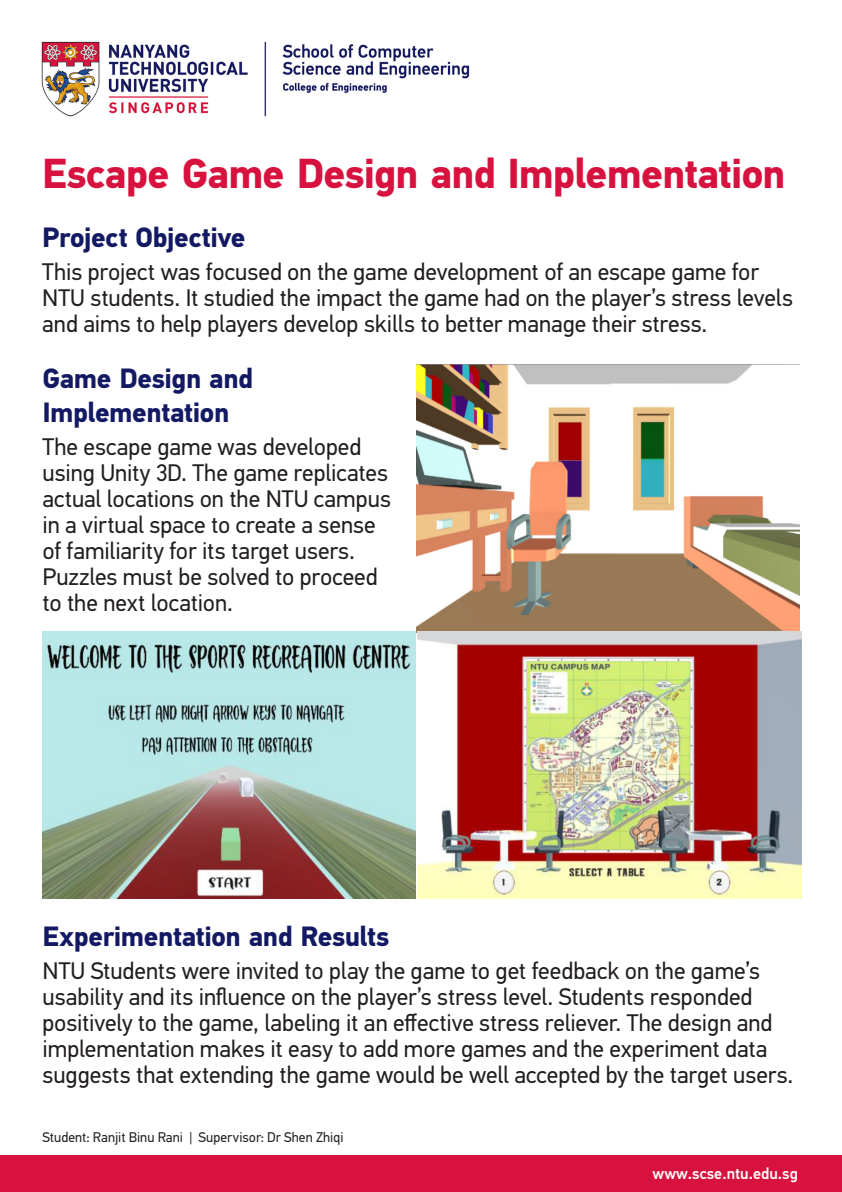
<style>
.page{position:relative;width:842px;height:1192px;background:#fff}
.page>*{position:absolute;margin:0;border:0;box-sizing:border-box;transform-origin:0 0}
.bodytext3{font:700 42px "PF Din Text Universal";letter-spacing:-.02em;color:#d7123e}
.bodytext3-2{font:700 28px/33.6px "PF Din Text Universal";letter-spacing:-.015em;color:#131a63}
.bodytext3-3{font:24px/26px "PF Din Text Universal";letter-spacing:-.005em;color:#231f20}
.t1{font:500 16px "PF Din Text Universal";color:#fff}
.bodytext3-4{font:14px "PF Din Text Universal";color:#231f20}
</style>
<div class="page">
<img style="left:41px;top:41px;width:429px;height:76px">
<div style="left:0;top:1155px;width:842px;height:37px;background:#d7123e"></div>
<img style="left:416px;top:365px;width:385px;height:534px">
<img style="left:43px;top:631px;width:373px;height:267px">
<p class="bodytext3" style="left:42px;top:146px;width:745px">Escape Game Design and Implementation</p>
<p class="bodytext3-2" style="left:42px;top:222px;width:205px">Project Objective</p>
<p class="bodytext3-3" style="left:42px;top:260px;width:752px">This project was focused on the game development of an escape game for<br>NTU students. It studied the impact the game had on the player’s stress levels and aims to help players develop skills to better manage their stress.</p>
<p class="bodytext3-2" style="left:43px;top:363px;width:212px">Game Design and<br>Implementation</p>
<p class="bodytext3-3" style="left:43px;top:435px;width:350px">The escape game was developed using Unity 3D. The game replicates actual locations on the NTU campus in a virtual space to create a sense of familiarity for its target users.<br>Puzzles must be solved to proceed to the next location.</p>
<p class="bodytext3-2" style="left:43px;top:921px;width:348px">Experimentation and Results</p>
<p class="bodytext3-3" style="left:43px;top:959px;width:752px">NTU Students were invited to play the game to get feedback on the game’s usability and its influence on the player’s stress level. Students responded positively to the game, labeling it an effective stress reliever. The design and implementation makes it easy to add more games and the experiment data suggests that extending the game would be well accepted by the target users.</p>
<p class="bodytext3-4" style="left:43px;top:1128px;width:302px">Student: Ranjit Binu Rani | Supervisor: Dr Shen Zhiqi</p>
<p class="t1" style="left:653px;top:1164px;width:147px">www.scse.ntu.edu.sg</p>
</div>
